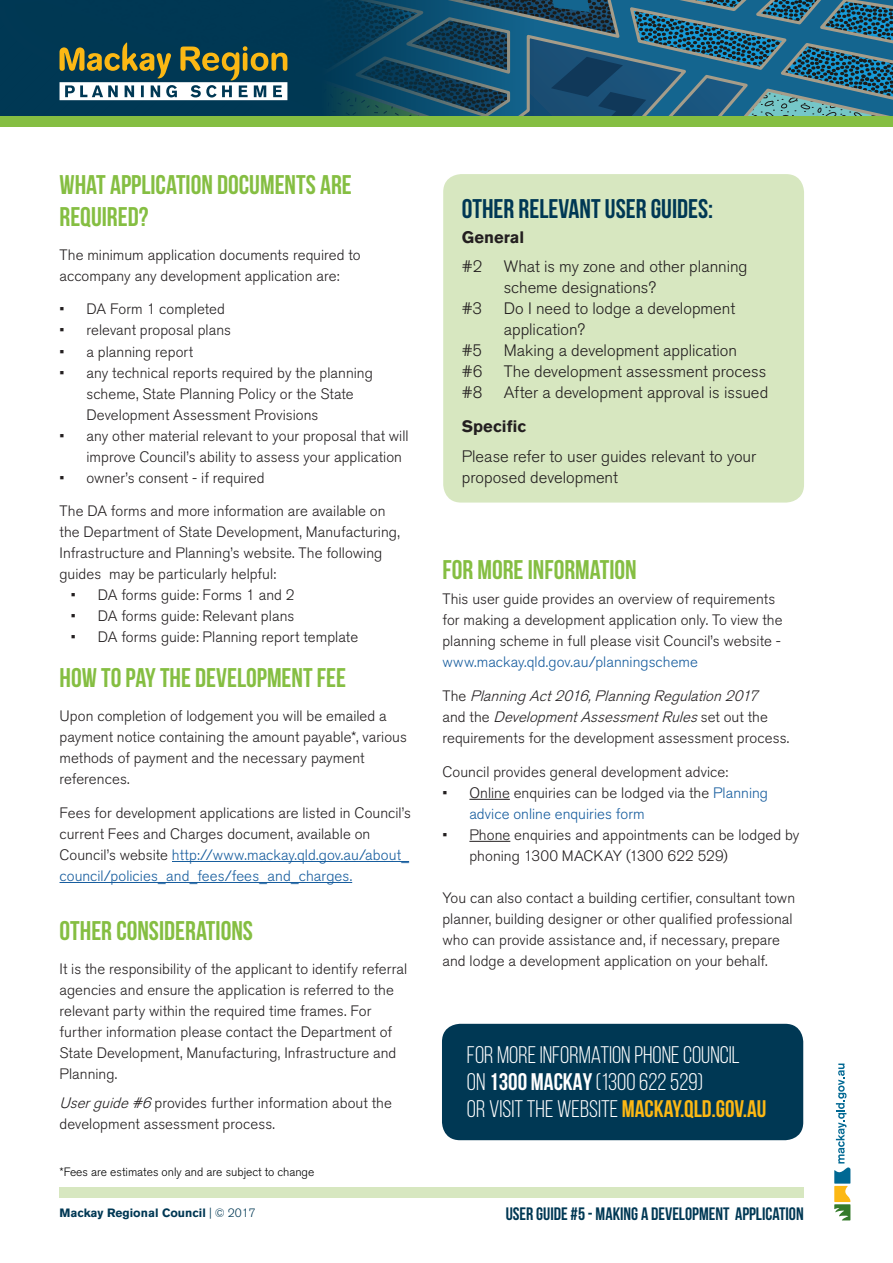
<style>
.page{position:relative;width:893px;height:1263px;background:#fff}
.page>*{position:absolute;margin:0;border:0;box-sizing:border-box;transform-origin:0 0}
.Sub_heading_18pt_gre{font:700 27px/32.4px "Bebas Neue";color:#85be42}
.Sub_heading_18pt_gre-2{font:700 27px "Bebas Neue";color:#003854}
.Sub_heading_14pt_blu{font:700 27px "Bebas Neue";color:#85be42}
.t1{font:24px/27px "Bebas Neue";color:#fff}
.Major_Heading{font:700 18px "Bebas Neue";color:#003854}
.Body_copy{font:300 16.5px/21px "Akzidenz Grotesk BQ";color:#231f20}
.Body_copy-2{font:700 16.5px "Akzidenz Grotesk BQ";letter-spacing:.005em;color:#231f20}
.Sub_heading_14pt_blu-2{font:300 15px/21px "Akzidenz Grotesk BQ";letter-spacing:.005em;color:#231f20}
.Body_copy-3{font:300 15px/21px "Akzidenz Grotesk BQ";letter-spacing:.005em;color:#231f20}
.Major_Heading-2{font:300 12px "Akzidenz Grotesk BQ";color:#000}
.t2{font:700 12px "Akzidenz Grotesk BQ";color:#003854}
.s1{color:#175d9e}
.s2{font-style:italic}
.s3{font-weight:300}
.s4{font-weight:700}
.s5{font-weight:700;color:#fcb814}
</style>
<div class="page">
<div style="left:60px;top:1187px;width:744px;height:10px;background:#d7e7c0"></div>
<svg style="left:834px;top:1063px;width:16px;height:157px"></svg>
<div style="left:0;top:116px;width:893px;height:11px;background:#85be42"></div>
<svg style="left:0;top:0;width:893px;height:116px"></svg>
<div style="left:443px;top:174px;width:361px;height:329px;background:#d7e7c0;border-radius:18px"></div>
<hr style="left:172px;top:861px;width:237px;height:1px;background:#175d9e">
<hr style="left:60px;top:882px;width:292px;height:1px;background:#175d9e">
<hr style="left:469px;top:799px;width:41px;height:1px;background:#231f20">
<hr style="left:469px;top:841px;width:41px;height:1px;background:#231f20">
<div style="left:442px;top:1024px;width:361px;height:116px;background:#003854;border-radius:18px"></div>
<p class="Sub_heading_18pt_gre" style="left:60px;top:168px;width:294px">WHAT APPLICATION DOCUMENTS ARE<br>REQUIRED?</p>
<p class="Sub_heading_14pt_blu-2" style="left:60px;top:244px;width:303px">The minimum application documents required to accompany any development application are:</p>
<p class="Sub_heading_14pt_blu-2" style="left:60px;top:299px;width:167px">• DA Form 1 completed</p>
<p class="Sub_heading_14pt_blu-2" style="left:60px;top:320px;width:173px">• relevant proposal plans</p>
<p class="Sub_heading_14pt_blu-2" style="left:60px;top:341px;width:135px">• a planning report</p>
<p class="Sub_heading_14pt_blu-2" style="left:87px;top:362px;width:288px;text-indent:-27px">• any technical reports required by the planning scheme, State Planning Policy or the State<br>Development Assessment Provisions</p>
<p class="Sub_heading_14pt_blu-2" style="left:87px;top:425px;width:324px;text-indent:-27px">• any other material relevant to your proposal that will improve Council’s ability to assess your application</p>
<p class="Sub_heading_14pt_blu-2" style="left:60px;top:467px;width:206px">• owner’s consent - if required</p>
<p class="Sub_heading_14pt_blu-2" style="left:60px;top:501px;width:342px">The DA forms and more information are available on the Department of State Development, Manufacturing, Infrastructure and Planning’s website. The following guides may be particularly helpful:</p>
<p class="Sub_heading_14pt_blu-2" style="left:71px;top:585px;width:225px">• DA forms guide: Forms 1 and 2</p>
<p class="Sub_heading_14pt_blu-2" style="left:71px;top:606px;width:225px">• DA forms guide: Relevant plans</p>
<p class="Sub_heading_14pt_blu-2" style="left:71px;top:627px;width:289px">• DA forms guide: Planning report template</p>
<p class="Sub_heading_18pt_gre" style="left:60px;top:662px;width:288px">HOW TO PAY THE DEVELOPMENT FEE</p>
<p class="Sub_heading_14pt_blu-2" style="left:60px;top:706px;width:349px">Upon completion of lodgement you will be emailed a payment notice containing the amount payable*, various methods of payment and the necessary payment references.</p>
<p class="Sub_heading_14pt_blu-2" style="left:60px;top:803px;width:353px">Fees for development applications are listed in Council’s current Fees and Charges document, available on Council’s website <span class="s1">http://www.mackay.qld.gov.au/about_ council/policies_and_fees/fees_and_charges.</span></p>
<p class="Sub_heading_18pt_gre" style="left:60px;top:914px;width:195px">OTHER CONSIDERATIONS</p>
<p class="Sub_heading_14pt_blu-2" style="left:60px;top:958px;width:349px">It is the responsibility of the applicant to identify referral agencies and ensure the application is referred to the relevant party within the required time frames. For further information please contact the Department of State Development, Manufacturing, Infrastructure and Planning.</p>
<p class="Sub_heading_14pt_blu-2" style="left:60px;top:1093px;width:334px"><span class="s2">Userguide#6</span> provides further information about the development assessment process.</p>
<p class="Major_Heading-2" style="left:60px;top:1165px;width:256px">*Fees are estimates only and are subject to change</p>
<p class="t2" style="left:60px;top:1206px;width:198px">Mackay Regional Council <span class="s3">| © 2017</span></p>
<p class="Sub_heading_18pt_gre-2" style="left:462px;top:193px;width:253px">OTHER RELEVANT USER GUIDES:</p>
<p class="Body_copy-2" style="left:462px;top:227px;width:64px">General</p>
<p class="Body_copy" style="left:462px;top:256px;width:22px">#2</p>
<p class="Body_copy" style="left:504px;top:256px;width:245px">What is my zone and other planning scheme designations?</p>
<p class="Body_copy" style="left:462px;top:298px;width:22px">#3</p>
<p class="Body_copy" style="left:504px;top:298px;width:233px">Do I need to lodge a development application?</p>
<p class="Body_copy" style="left:462px;top:340px;width:22px">#5</p>
<p class="Body_copy" style="left:504px;top:340px;width:235px">Making a development application</p>
<p class="Body_copy" style="left:462px;top:361px;width:22px">#6</p>
<p class="Body_copy" style="left:504px;top:361px;width:264px">The development assessment process</p>
<p class="Body_copy" style="left:462px;top:382px;width:22px">#8</p>
<p class="Body_copy" style="left:504px;top:382px;width:266px">After a development approval is issued</p>
<p class="Body_copy-2" style="left:462px;top:417px;width:66px">Specific</p>
<p class="Body_copy" style="left:462px;top:446px;width:296px">Please refer to user guides relevant to your proposed development</p>
<p class="Sub_heading_14pt_blu" style="left:442px;top:555px;width:196px">FOR MORE INFORMATION</p>
<p class="Body_copy-3" style="left:442px;top:589px;width:342px">This user guide provides an overview of requirements for making a development application only. To view the planning scheme in full please visit Council’s website - <span class="s1">www.mackay.qld.gov.au/planningscheme</span></p>
<p class="Body_copy-3" style="left:442px;top:686px;width:348px">T h e <span class="s2">PlanningAct2016, PlanningRegulation2017<br></span>a n d t h e <span class="s2">DevelopmentAssessmentRules</span>s e t o u t t h e requirements for the development assessment process.</p>
<p class="Body_copy-3" style="left:442px;top:761px;width:287px">Council provides general development advice:</p>
<p class="Sub_heading_14pt_blu-2" style="left:469px;top:782px;width:300px;text-indent:-27px">• Online enquiries can be lodged via the <span class="s1">Planning advice online enquiries form</span></p>
<p class="Sub_heading_14pt_blu-2" style="left:469px;top:824px;width:332px;text-indent:-27px">• Phone enquiries and appointments can be lodged by phoning 1300 MACKAY (1300 622 529)</p>
<p class="Body_copy-3" style="left:442px;top:888px;width:354px">You can also contact a building certifier, consultant town planner, building designer or other qualified professional who can provide assistance and, if necessary, prepare and lodge a development application on your behalf.</p>
<p class="t1" style="left:467px;top:1041px;width:274px">FOR MORE INFORMATION PHONE COUNCIL<br>ON <span class="s4">1300 MACKAY</span> (1300 622 529)</p>
<p class="t1" style="left:467px;top:1095px;width:301px">OR VISIT THE WEBSITE <span class="s5">MACKAY.QLD.GOV.AU</span></p>
<p class="Major_Heading" style="left:506px;top:1203px;width:299px">USER GUIDE #5 - MAKING A DEVELOPMENT APPLICATION</p>
</div>
